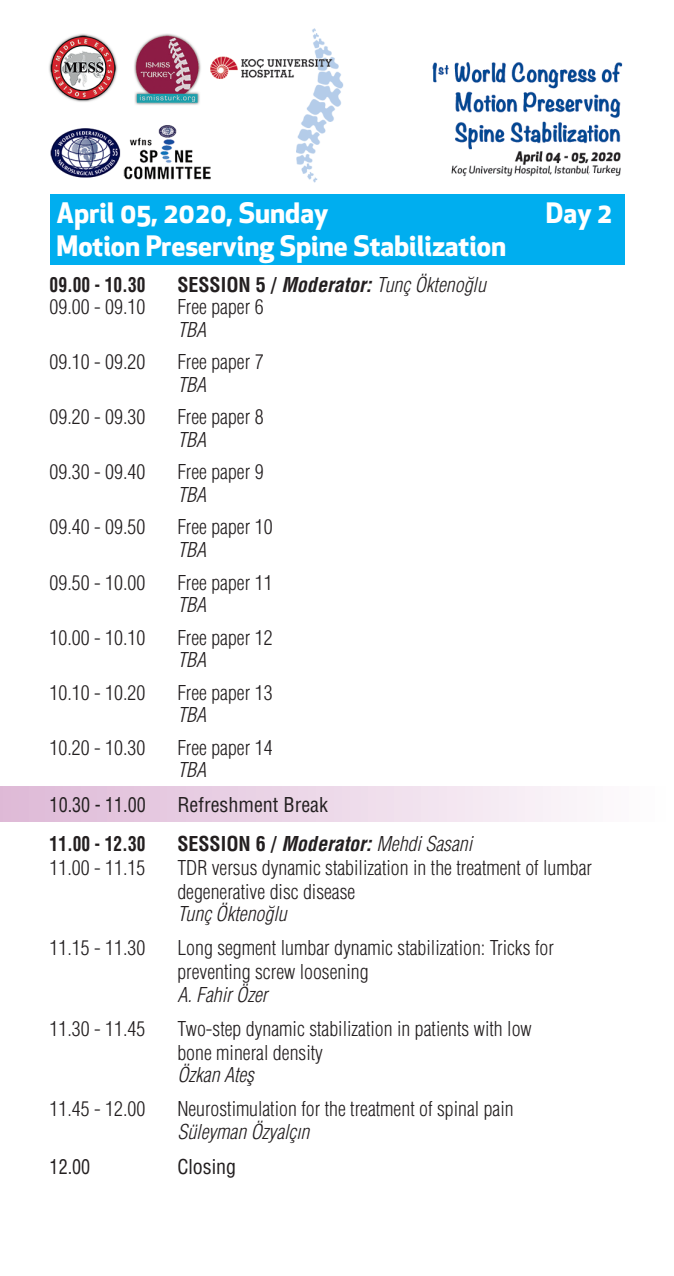
<style>
.page{position:relative;width:674px;height:1276px;background:#fff}
.page>*{position:absolute;margin:0;border:0;box-sizing:border-box;transform-origin:0 0}
.t1{font:700 27.5px/33px "Apex New";color:#fff}
.t2{font:20px/24px "Helvetica Condensed Light Tr";color:#231f20}
.t3{font:20px "Helvetica Cond Light Italic Tr";color:#231f20}
.t4{font:20px "Helvetica Cond Normal Tr";color:#231f20}
.t5{font:20px "Helvetica Cond Bold Tr";color:#231f20;scale:.87 1}
.t6{font:20px "Helvetica Cond Normal Tr";color:#231f20;scale:.9 1}
.s1{font-family:"Helvetica Cond Bold Tr"}
.s2{font-family:"Helvetica Cond Bold Ita Tr"}
</style>
<div class="page">
<img style="left:0;top:28px;width:625px;height:794px">
<div style="left:50px;top:194px;width:574px;height:71px;background:#00aeef"></div>
<div style="left:0;top:786px;width:664px;height:35px;background:linear-gradient(to right,#deb8d6,#fefcfd)"></div>
<h1 class="t1" style="left:56px;top:195px;width:451px">April 05, 2020, Sunday<br>Motion Preserving Spine Stabilization</h1>
<h1 class="t1" style="left:545px;top:195px;width:68px">Day 2</h1>
<p class="t5" style="left:50px;top:272px;width:111px">09.00 - 10.30</p>
<p class="t3" style="left:177px;top:273px;width:310px"><span class="s1">SESSION 5 /</span> <span class="s2">Moderator:</span> Tunç Öktenoğlu</p>
<p class="t2" style="left:50px;top:295px;width:97px">09.00 - 09.10</p>
<p class="t2" style="left:177px;top:295px;width:88px">Free paper 6</p>
<p class="t3" style="left:177px;top:318px;width:30px">TBA</p>
<p class="t2" style="left:50px;top:350px;width:97px">09.10 - 09.20</p>
<p class="t2" style="left:177px;top:350px;width:88px">Free paper 7</p>
<p class="t3" style="left:177px;top:373px;width:30px">TBA</p>
<p class="t2" style="left:50px;top:405px;width:97px">09.20 - 09.30</p>
<p class="t2" style="left:177px;top:405px;width:88px">Free paper 8</p>
<p class="t3" style="left:177px;top:428px;width:30px">TBA</p>
<p class="t2" style="left:50px;top:460px;width:97px">09.30 - 09.40</p>
<p class="t2" style="left:177px;top:460px;width:88px">Free paper 9</p>
<p class="t3" style="left:177px;top:483px;width:30px">TBA</p>
<p class="t2" style="left:50px;top:515px;width:97px">09.40 - 09.50</p>
<p class="t2" style="left:177px;top:515px;width:97px">Free paper 10</p>
<p class="t3" style="left:177px;top:538px;width:30px">TBA</p>
<p class="t2" style="left:50px;top:570px;width:97px">09.50 - 10.00</p>
<p class="t2" style="left:177px;top:570px;width:97px">Free paper 11</p>
<p class="t3" style="left:177px;top:593px;width:30px">TBA</p>
<p class="t2" style="left:50px;top:625px;width:97px">10.00 - 10.10</p>
<p class="t2" style="left:177px;top:625px;width:97px">Free paper 12</p>
<p class="t3" style="left:177px;top:648px;width:30px">TBA</p>
<p class="t2" style="left:50px;top:680px;width:97px">10.10 - 10.20</p>
<p class="t2" style="left:177px;top:680px;width:97px">Free paper 13</p>
<p class="t3" style="left:177px;top:703px;width:30px">TBA</p>
<p class="t2" style="left:50px;top:735px;width:97px">10.20 - 10.30</p>
<p class="t2" style="left:177px;top:735px;width:97px">Free paper 14</p>
<p class="t3" style="left:177px;top:758px;width:30px">TBA</p>
<p class="t6" style="left:50px;top:792px;width:108px">10.30 - 11.00</p>
<p class="t4" style="left:177px;top:792px;width:152px">Refreshment Break</p>
<p class="t5" style="left:50px;top:831px;width:111px">11.00 - 12.30</p>
<p class="t3" style="left:177px;top:832px;width:296px"><span class="s1">SESSION 6 /</span> <span class="s2">Moderator:</span> Mehdi Sasani</p>
<p class="t2" style="left:50px;top:855px;width:97px">11.00 - 11.15</p>
<p class="t2" style="left:177px;top:855px;width:416px">TDR versus dynamic stabilization in the treatment of lumbar degenerative disc disease</p>
<p class="t3" style="left:177px;top:902px;width:111px">Tunç Öktenoğlu</p>
<p class="t2" style="left:50px;top:936px;width:97px">11.15 - 11.30</p>
<p class="t2" style="left:177px;top:936px;width:378px">Long segment lumbar dynamic stabilization: Tricks for preventing screw loosening</p>
<p class="t3" style="left:177px;top:983px;width:91px">A. Fahir Özer</p>
<p class="t2" style="left:50px;top:1016px;width:97px">11.30 - 11.45</p>
<p class="t2" style="left:177px;top:1016px;width:355px">Two-step dynamic stabilization in patients with low bone mineral density</p>
<p class="t3" style="left:177px;top:1063px;width:78px">Özkan Ateş</p>
<p class="t2" style="left:50px;top:1097px;width:97px">11.45 - 12.00</p>
<p class="t2" style="left:177px;top:1097px;width:337px">Neurostimulation for the treatment of spinal pain</p>
<p class="t3" style="left:177px;top:1120px;width:133px">Süleyman Özyalçın</p>
<p class="t6" style="left:50px;top:1154px;width:46px">12.00</p>
<p class="t4" style="left:177px;top:1154px;width:60px">Closing</p>
</div>
